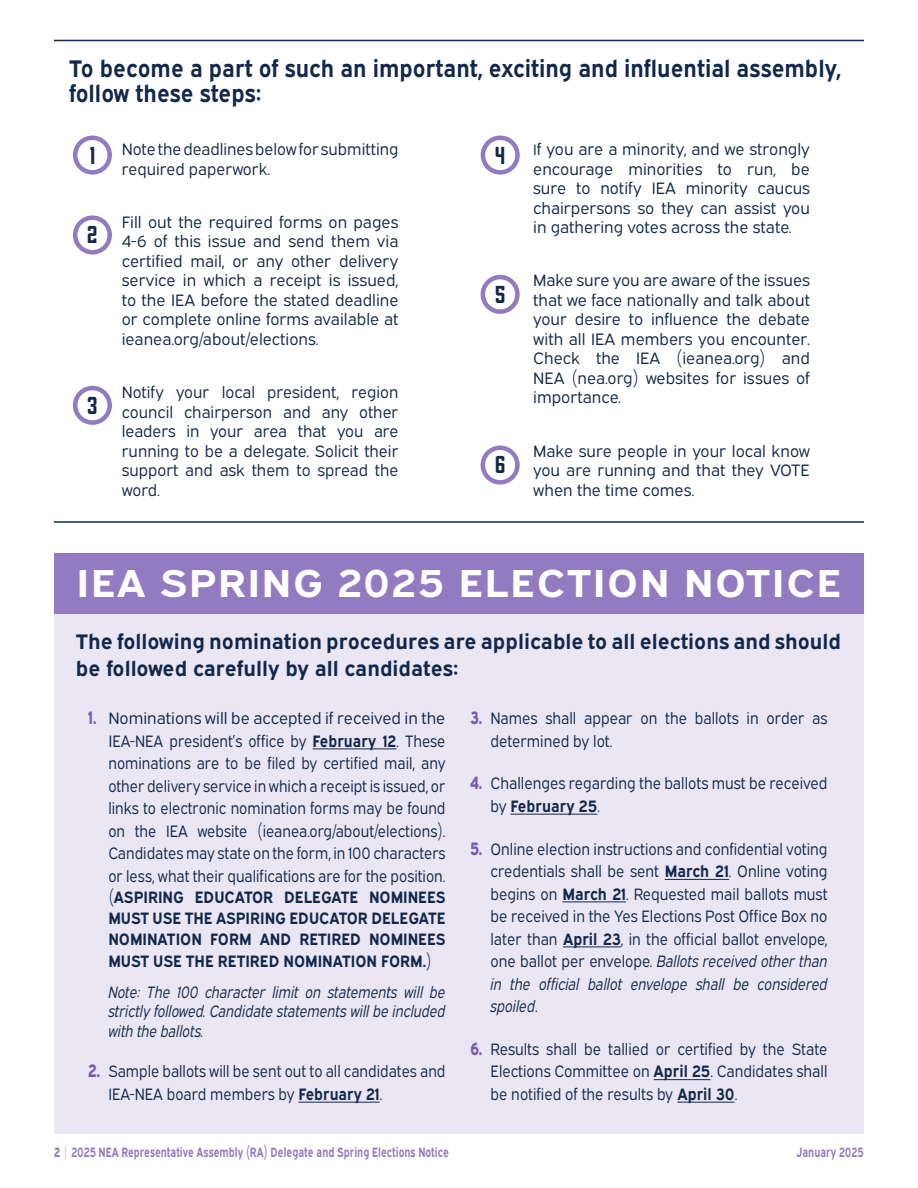
<style>
.page{position:relative;width:918px;height:1188px;background:#fff}
.page>*{position:absolute;margin:0;border:0;box-sizing:border-box;transform-origin:0 0}
.t1{font:700 39px "Expressway Rg";letter-spacing:.03em;color:#fff;scale:1.08 1}
.t2{font:700 24px/25.5px "Expressway Rg";color:#12284b;scale:.93 1}
.t3{font:22.5px "Prohibition";color:#12284b}
.t4{font:700 21px/27px "Expressway Rg";color:#12284b}
.t5{font:16.5px/19.5px "Expressway Bk";color:#12284b;text-align:justify}
.t6{font:16.5px/22.5px "Expressway Bk";color:#12284b;text-align:justify;scale:.91 1}
.t7{font:700 16.5px/21px "Expressway Rg";color:#12284b;text-align:justify;scale:.9 1}
.t8{font:italic 16.5px/19.5px "Expressway Bk";color:#12284b;text-align:justify;scale:.9 1}
.t9{font:16.5px/22.5px "Expressway Bk";color:#12284b;scale:.9 1}
.t10{font:700 16.5px "Expressway Rg";color:#12284b;scale:.91 1}
.t11{font:700 13.5px "Expressway Rg";color:#927bc0;scale:.75 1}
.s1{font-size:15px}
.s2{font-family:"Expressway Xb";font-size:18px;color:#7659b1}
.s3{font-family:"Expressway Rg";font-weight:700}
.s4{font-family:"Expressway Bk";font-weight:400}
.s5{font-style:italic}
.s6{font-family:"Expressway Xb";font-weight:400}
.s7{font-family:"Expressway Lt";font-weight:400}
</style>
<div class="page">
<div style="left:54px;top:610px;width:810px;height:524px;background:#eae6f3"></div>
<hr style="left:54px;top:521px;width:810px;height:2px;background:#12284b">
<div style="left:54px;top:553px;width:810px;height:61px;background:#927bc0"></div>
<hr style="left:313px;top:749px;width:83px;height:1px;background:#12284b">
<hr style="left:298px;top:1102px;width:82px;height:1px;background:#12284b">
<hr style="left:511px;top:814px;width:86px;height:1px;background:#12284b">
<hr style="left:665px;top:879px;width:64px;height:1px;background:#12284b">
<hr style="left:562px;top:902px;width:64px;height:1px;background:#12284b">
<hr style="left:563px;top:947px;width:58px;height:1px;background:#12284b">
<hr style="left:654px;top:1079px;width:56px;height:1px;background:#12284b">
<hr style="left:677px;top:1102px;width:58px;height:1px;background:#12284b">
<hr style="left:54px;top:40px;width:810px;height:1px;background:#12284b">
<div style="left:73px;top:136px;width:39px;height:39px;border:4px solid #927bc0;border-radius:50%"></div>
<div style="left:73px;top:215px;width:39px;height:40px;border:4px solid #927bc0;border-radius:50%"></div>
<div style="left:73px;top:386px;width:39px;height:39px;border:4px solid #927bc0;border-radius:50%"></div>
<div style="left:481px;top:136px;width:39px;height:39px;border:4px solid #927bc0;border-radius:50%"></div>
<div style="left:481px;top:275px;width:39px;height:39px;border:4px solid #927bc0;border-radius:50%"></div>
<div style="left:481px;top:446px;width:39px;height:39px;border:4px solid #927bc0;border-radius:50%"></div>
<h2 class="t2" style="left:69px;top:53px;width:831px">To become a part of such an important, exciting and influential assembly, follow these steps:</h2>
<h3 class="t3" style="left:90px;top:139px;width:7px">1</h3>
<h3 class="t3" style="left:87px;top:219px;width:12px">2</h3>
<h3 class="t3" style="left:87px;top:390px;width:11px">3</h3>
<p class="t5" style="left:122px;top:138px;width:278px">Note the deadlines below for submitting required paperwork.</p>
<p class="t5" style="left:122px;top:211px;width:278px">Fill out the required forms on pages 4-6 of this issue and send them via certified mail, or any other delivery service in which a receipt is issued, to the IEA before the stated deadline or complete online forms available at ieanea.org/about/elections.</p>
<p class="t5" style="left:122px;top:381px;width:278px">Notify your local president, region council chairperson and any other leaders in your area that you are running to be a delegate. Solicit their support and ask them to spread the word.</p>
<h3 class="t3" style="left:495px;top:139px;width:12px">4</h3>
<h3 class="t3" style="left:495px;top:279px;width:12px">5</h3>
<h3 class="t3" style="left:495px;top:449px;width:12px">6</h3>
<p class="t5" style="left:533px;top:138px;width:278px"><span class="s1">I</span>f you are a minority, and we strongly encourage minorities to run, be sure to notify IEA minority caucus chairpersons so they can assist you in gathering votes across the state.</p>
<p class="t5" style="left:533px;top:269px;width:278px">Make sure you are aware of the issues that we face nationally and talk about your desire to influence the debate with all IEA members you encounter.<br>Check the IEA (ieanea.org) and NEA (nea.org) websites for issues of importance.</p>
<p class="t5" style="left:533px;top:439px;width:278px">Make sure people in your local know you are running and that they VOTE when the time comes.</p>
<h1 class="t1" style="left:77px;top:552px;width:710px">IEA SPRING 2025 ELECTION NOTICE</h1>
<p class="t4" style="left:76px;top:625px;width:767px">The following nomination procedures are applicable to all elections and should be followed carefully by all candidates:</p>
<p class="t5" style="left:108px;top:705px;width:339px;line-height:22.5px;text-indent:-20px"><span class="s2">1.</span> Nominations will be accepted if received in the IEA-NEA president’s office by <span class="s3">February 12</span>. These nominations are to be filed by certified mail, any other delivery service in which a receipt is issued, or links to electronic nomination forms may be found on the IEA website (ieanea.org/about/elections).<br>Candidates may state on the form, in 100 characters or less, what their qualifications are for the position.</p>
<p class="t7" style="left:108px;top:884px;width:376px"><span class="s4">(</span>ASPIRING EDUCATOR DELEGATE NOMINEES MUST USE THE ASPIRING EDUCATOR DELEGATE NOMINATION FORM AND RETIRED NOMINEES</p>
<p class="t7" style="left:108px;top:949px;width:361px">MUST USE THE RETIRED NOMINATION FORM.<span class="s4">)</span></p>
<p class="t8" style="left:108px;top:981px;width:376px">Note: The 100 character limit on statements will be strictly followed. Candidate statements will be included with the ballots.</p>
<p class="t9" style="left:108px;top:1059px;width:376px;text-indent:-20px"><span class="s2">2.</span> Sample ballots will be sent out to all candidates and<br>IEA-NEA board members by <span class="s3">February 21</span>.</p>
<p class="t6" style="left:490px;top:705px;width:372px;text-indent:-20px"><span class="s2">3.</span> Names shall appear on the ballots in order as determined by lot.</p>
<p class="t6" style="left:470px;top:771px;width:394px"><span class="s2">4.</span> Challenges regarding the ballots must be received</p>
<p class="t10" style="left:490px;top:793px;width:122px"><span class="s4">by</span> February 25<span class="s4">.</span></p>
<p class="t6" style="left:490px;top:836px;width:372px;text-indent:-20px"><span class="s2">5.</span> Online election instructions and confidential voting credentials shall be sent <span class="s3">March 21</span>. Online voting begins on <span class="s3">March 21</span>. Requested mail ballots must be received in the Yes Elections Post Office Box no later than <span class="s3">April 23</span>, in the official ballot envelope, one ballot per envelope. <span class="s5">Ballots received other than in the official ballot envelope shall be considered spoiled</span>.</p>
<p class="t6" style="left:490px;top:1036px;width:372px;text-indent:-20px"><span class="s2">6.</span> Results shall be tallied or certified by the State Elections Committee on <span class="s3">April 25</span>. Candidates shall be notified of the results by <span class="s3">April 30</span>.</p>
<p class="t11" style="left:54px;top:1142px;width:528px"><span class="s6">2</span> <span class="s7">|</span> 2025 NEA Representative Assembly (RA) Delegate and Spring Elections Notice</p>
<p class="t11" style="left:797px;top:1142px;width:91px">January 2025</p>
</div>
